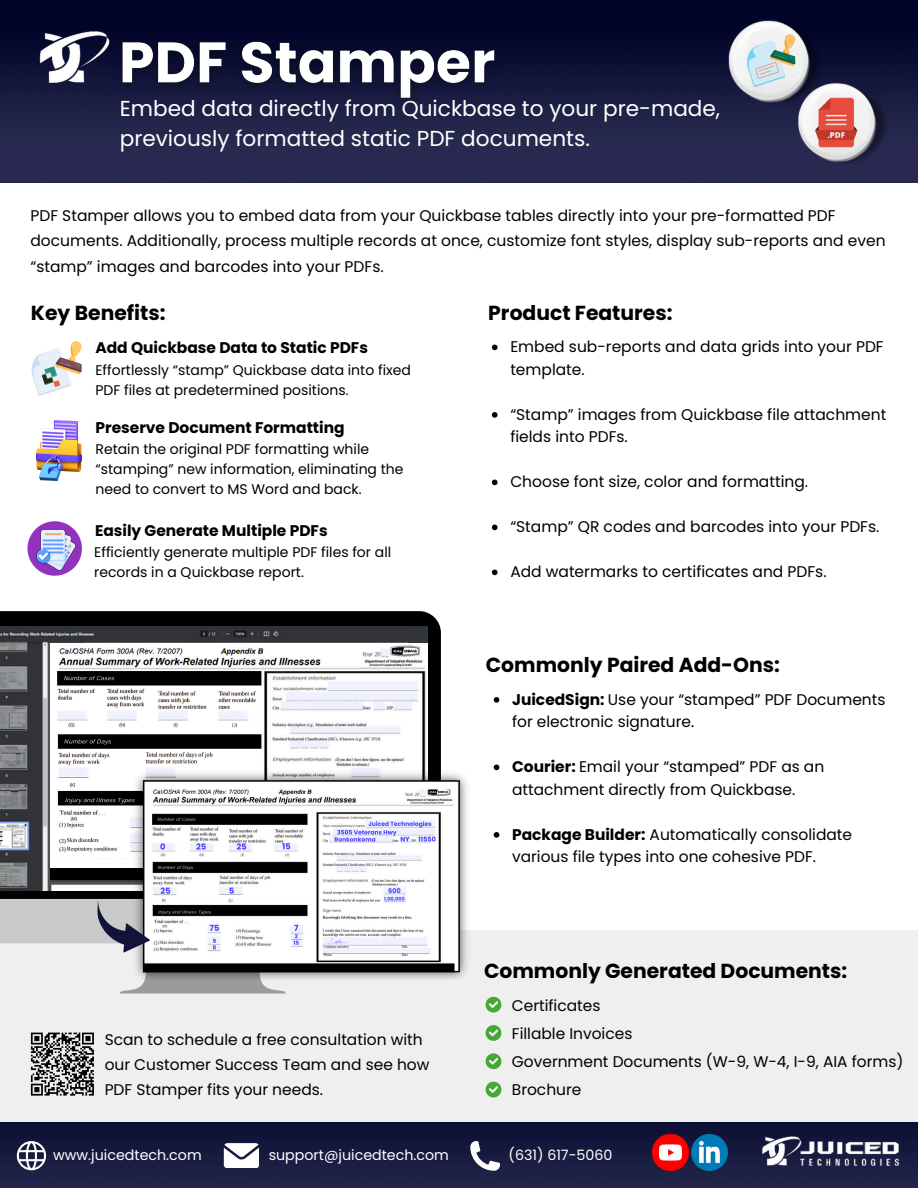
<style>
.page{position:relative;width:918px;height:1188px;background:#fff}
.page>*{position:absolute;margin:0;border:0;box-sizing:border-box;transform-origin:0 0}
.t1{font:21.6px/29.2px "Poppins";color:#fff}
.t2{font:700 20.25px "Poppins";color:#000}
.t3{font:15.45px/22.5px "Poppins";color:#000}
.t4{font:700 15.45px "Poppins";color:#000}
.t5{font:14.25px "Poppins";color:#fff}
.t6{font:13.95px/20.2px "Poppins";color:#000}
.s1{font-weight:700}
</style>
<div class="page">
<div style="left:0;top:930px;width:918px;height:198px;background:#efefef"></div>
<img style="left:116px;top:0;width:436px;height:182px">
<img style="left:552px;top:0;width:366px;height:182px">
<img style="left:0;top:0;width:116px;height:182px">
<img style="left:39px;top:30px;width:68px;height:55px">
<svg style="left:30px;top:1032px;width:64px;height:64px"></svg>
<img style="left:0;top:1122px;width:253px;height:66px">
<img style="left:253px;top:1122px;width:387px;height:66px">
<img style="left:640px;top:1122px;width:278px;height:66px">
<img style="left:762px;top:1132px;width:142px;height:45px">
<svg style="left:470px;top:1141px;width:30px;height:29px"></svg>
<svg style="left:17px;top:1141px;width:29px;height:29px"></svg>
<svg style="left:224px;top:1143px;width:35px;height:25px"></svg>
<img style="left:652px;top:1134px;width:36px;height:36px">
<img style="left:692px;top:1134px;width:36px;height:36px">
<img style="left:788px;top:72px;width:103px;height:102px">
<img style="left:719px;top:7px;width:108px;height:108px">
<img style="left:746px;top:34px;width:49px;height:52px">
<svg style="left:486px;top:997px;width:15px;height:16px"></svg>
<svg style="left:486px;top:1025px;width:15px;height:16px"></svg>
<svg style="left:486px;top:1053px;width:15px;height:16px"></svg>
<svg style="left:486px;top:1082px;width:15px;height:15px"></svg>
<svg style="left:31px;top:341px;width:51px;height:55px"></svg>
<img style="left:40px;top:366px;width:20px;height:24px">
<svg style="left:28px;top:521px;width:54px;height:54px"></svg>
<img style="left:35px;top:528px;width:42px;height:43px">
<img style="left:36px;top:421px;width:45px;height:59px">
<svg style="left:0;top:611px;width:441px;height:288px;background:#070707"></svg>
<img style="left:0;top:627px;width:428px;height:264px">
<img style="left:48px;top:879px;width:79px;height:12px">
<img style="left:54px;top:644px;width:370px;height:224px">
<img style="left:52px;top:671px;width:212px;height:187px">
<img style="left:264px;top:671px;width:163px;height:83px">
<div style="left:51px;top:868px;width:377px;height:11px;background:#000"></div>
<div style="left:409px;top:628px;width:19px;height:15px;background:#323639"></div>
<div style="left:0;top:891px;width:275px;height:7px;background:#000"></div>
<img style="left:127px;top:754px;width:340px;height:225px">
<svg style="left:0;top:899px;width:441px;height:94px"></svg>
<img style="left:359px;top:644px;width:68px;height:24px">
<svg style="left:494px;top:697px;width:5px;height:6px"></svg>
<svg style="left:494px;top:765px;width:5px;height:5px"></svg>
<svg style="left:494px;top:832px;width:5px;height:6px"></svg>
<svg style="left:492px;top:345px;width:6px;height:5px"></svg>
<svg style="left:492px;top:412px;width:6px;height:6px"></svg>
<svg style="left:492px;top:480px;width:6px;height:5px"></svg>
<svg style="left:492px;top:525px;width:6px;height:5px"></svg>
<svg style="left:492px;top:570px;width:6px;height:5px"></svg>
<img style="left:107px;top:22px;width:405px;height:95px">
<p class="t1" style="left:120px;top:94px;width:602px">Embed data directly from Quickbase to your pre-made, previously formatted static PDF documents.</p>
<p class="t3" style="left:30px;top:202px;width:857px;line-height:25.8px">PDF Stamper allows you to embed data from your Quickbase tables directly into your pre-formatted PDF documents. Additionally, process multiple records at once, customize font styles, display sub-reports and even “stamp” images and barcodes into your PDFs.</p>
<p class="t2" style="left:31px;top:298px;width:136px">Key Benefits:</p>
<p class="t2" style="left:488px;top:298px;width:186px">Product Features:</p>
<p class="t4" style="left:95px;top:336px;width:274px">Add Quickbase Data to Static PDFs</p>
<p class="t6" style="left:95px;top:360px;width:317px">Effortlessly “stamp” Quickbase data into fixed<br>PDF files at predetermined positions.</p>
<p class="t4" style="left:96px;top:417px;width:251px">Preserve Document Formatting</p>
<p class="t6" style="left:96px;top:439px;width:310px">Retain the original PDF formatting while “stamping” new information, eliminating the need to convert to MS Word and back.</p>
<p class="t4" style="left:95px;top:519px;width:234px">Easily Generate Multiple PDFs</p>
<p class="t6" style="left:94px;top:542px;width:298px">Efficiently generate multiple PDF files for all records in a Quickbase report.</p>
<p class="t3" style="left:105px;top:1027px;width:326px;line-height:24.8px">Scan to schedule a free consultation with our Customer Success Team and see how<br>PDF Stamper fits your needs.</p>
<p class="t3" style="left:510px;top:336px;width:375px">Embed sub-reports and data grids into your PDF template.</p>
<p class="t3" style="left:510px;top:403px;width:378px">“Stamp” images from Quickbase file attachment fields into PDFs.</p>
<h2 class="t3" style="left:510px;top:471px;width:299px">Choose font size, color and formatting.</h2>
<p class="t3" style="left:510px;top:516px;width:371px">“Stamp” QR codes and barcodes into your PDFs.</p>
<p class="t3" style="left:510px;top:561px;width:318px">Add watermarks to certificates and PDFs.</p>
<p class="t2" style="left:486px;top:650px;width:295px">Commonly Paired Add-Ons:</p>
<h2 class="t3" style="left:512px;top:688px;width:375px"><span class="s1">JuicedSign:</span> Use your “stamped” PDF Documents for electronic signature.</h2>
<p class="t3" style="left:512px;top:756px;width:314px"><span class="s1">Courier:</span> Email your “stamped” PDF as an attachment directly from Quickbase.</p>
<p class="t3" style="left:512px;top:823px;width:341px"><span class="s1">Package Builder:</span> Automatically consolidate various file types into one cohesive PDF.</p>
<p class="t2" style="left:484px;top:956px;width:365px">Commonly Generated Documents:</p>
<p class="t3" style="left:512px;top:994px;width:90px">Certificates</p>
<p class="t3" style="left:512px;top:1022px;width:122px">Fillable Invoices</p>
<h4 class="t3" style="left:512px;top:1050px;width:393px">Government Documents (W-9, W-4, I-9, AIA forms)</h4>
<p class="t3" style="left:512px;top:1078px;width:71px">Brochure</p>
<p class="t5" style="left:53px;top:1145px;width:150px">www.juicedtech.com</p>
<p class="t5" style="left:269px;top:1145px;width:182px">support@juicedtech.com</p>
<h2 class="t5" style="left:509px;top:1145px;width:105px">(631) 617-5060</h2>
</div>
